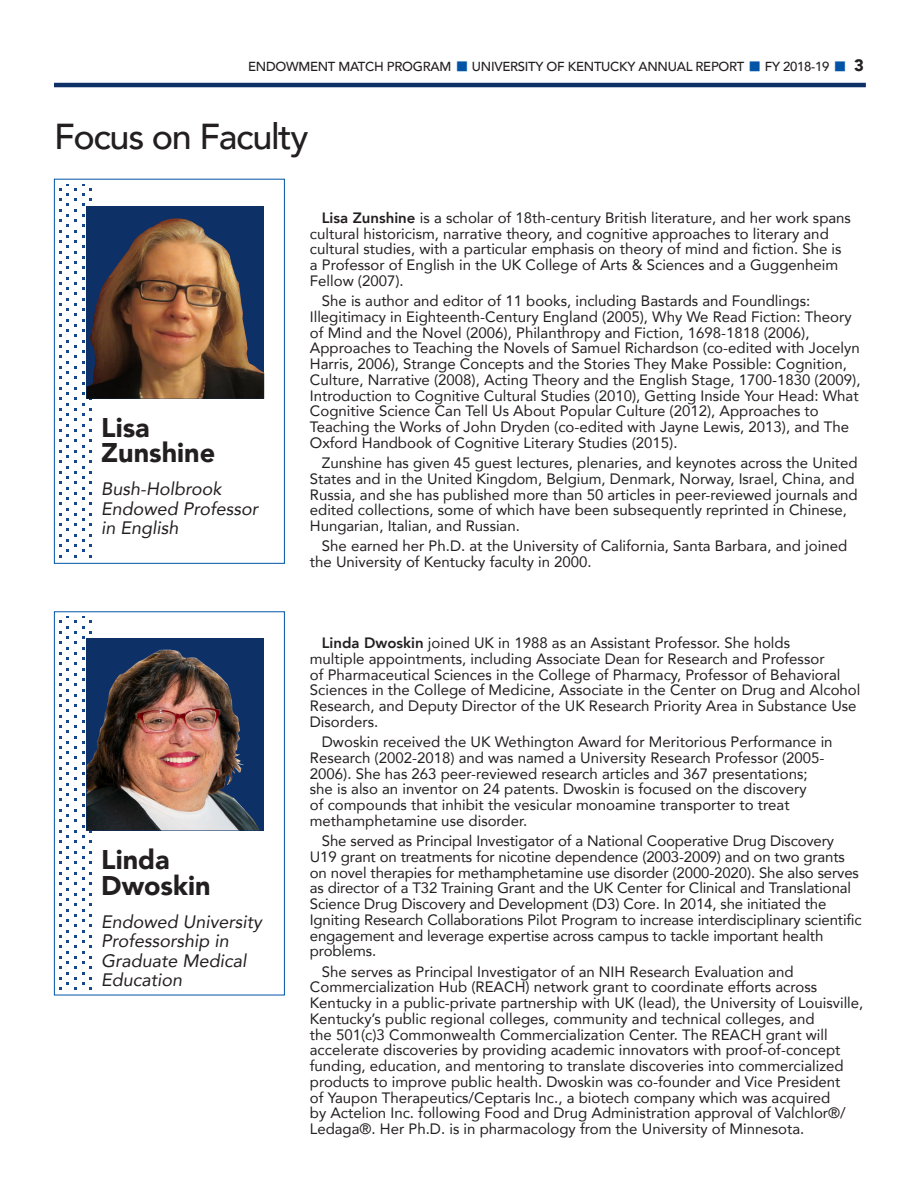
<style>
.page{position:relative;width:918px;height:1188px;background:#fff}
.page>*{position:absolute;margin:0;border:0;box-sizing:border-box;transform-origin:0 0}
.EMP_headline{font:500 36px "Avenir";letter-spacing:-.035em;color:#231f20}
.EMP_text{font:900 27px/25.5px "Avenir";color:#231f20}
.EMP_text-2{font:italic 18px/19.5px "Avenir";color:#231f20}
.EMP_text-3{font:15px/15.8px "Avenir";color:#231f20}
.t1{font:500 13.05px "Avenir";letter-spacing:-.02em;color:#231f20}
.s1{color:#0154a6}
.s2{font-weight:900;font-size:16.5px}
.s3{font-weight:800}
</style>
<div class="page">
<div style="left:54px;top:179px;width:231px;height:385px;border:1px solid #0154a6"></div>
<div style="left:87px;top:206px;width:177px;height:193px;background:#0d3166"></div>
<img style="left:87px;top:218px;width:177px;height:181px">
<div style="left:54px;top:611px;width:231px;height:384px;border:1px solid #0154a6"></div>
<div style="left:87px;top:638px;width:177px;height:192px;background:#0d3166"></div>
<img style="left:87px;top:650px;width:173px;height:180px">
<hr style="left:54px;top:83px;width:812px;height:4px;background:#0d3166">
<p class="t1" style="left:248px;top:55px;width:617px">ENDOWMENT MATCH PROGRAM <span class="s1">◼</span> UNIVERSITY OF KENTUCKY ANNUAL REPORT <span class="s1">◼</span> FY 2018-19 <span class="s1">◼</span> <span class="s2">3</span></p>
<p class="EMP_headline" style="left:54px;top:105px;width:256px">Focus on Faculty</p>
<p class="EMP_text" style="left:101px;top:414px;width:116px">Lisa<br>Zunshine</p>
<p class="EMP_text-2" style="left:101px;top:479px;width:159px">Bush-Holbrook<br>Endowed Professor in English</p>
<p class="EMP_text" style="left:101px;top:846px;width:111px">Linda<br>Dwoskin</p>
<p class="EMP_text-2" style="left:101px;top:912px;width:162px">Endowed University<br>Professorship in<br>Graduate Medical<br>Education</p>
<p class="EMP_text-3" style="left:310px;top:209px;width:543px;text-indent:12px"><span class="s3">Lisa Zunshine</span> is a scholar of 18th-century British literature, and her work spans cultural historicism, narrative theory, and cognitive approaches to literary and cultural studies, with a particular emphasis on theory of mind and fiction. She is a Professor of English in the UK College of Arts &amp; Sciences and a Guggenheim Fellow (2007).</p>
<p class="EMP_text-3" style="left:310px;top:292px;width:552px;text-indent:12px">She is author and editor of 11 books, including Bastards and Foundlings:<br>Illegitimacy in Eighteenth-Century England (2005), Why We Read Fiction: Theory of Mind and the Novel (2006), Philanthropy and Fiction, 1698-1818 (2006), Approaches to Teaching the Novels of Samuel Richardson (co-edited with Jocelyn Harris, 2006), Strange Concepts and the Stories They Make Possible: Cognition, Culture, Narrative (2008), Acting Theory and the English Stage, 1700-1830 (2009), Introduction to Cognitive Cultural Studies (2010), Getting Inside Your Head: What Cognitive Science Can Tell Us About Popular Culture (2012), Approaches to Teaching the Works of John Dryden (co-edited with Jayne Lewis, 2013), and The Oxford Handbook of Cognitive Literary Studies (2015).</p>
<p class="EMP_text-3" style="left:310px;top:454px;width:549px;text-indent:12px">Zunshine has given 45 guest lectures, plenaries, and keynotes across the United States and in the United Kingdom, Belgium, Denmark, Norway, Israel, China, and Russia, and she has published more than 50 articles in peer-reviewed journals and edited collections, some of which have been subsequently reprinted in Chinese, Hungarian, Italian, and Russian.</p>
<p class="EMP_text-3" style="left:310px;top:538px;width:539px;text-indent:12px">She earned her Ph.D. at the University of California, Santa Barbara, and joined the University of Kentucky faculty in 2000.</p>
<p class="EMP_text-3" style="left:310px;top:634px;width:552px;text-indent:12px"><span class="s3">Linda Dwoskin</span> joined UK in 1988 as an Assistant Professor. She holds<br>multiple appointments, including Associate Dean for Research and Professor<br>of Pharmaceutical Sciences in the College of Pharmacy, Professor of Behavioral Sciences in the College of Medicine, Associate in the Center on Drug and Alcohol Research, and Deputy Director of the UK Research Priority Area in Substance Use Disorders.</p>
<p class="EMP_text-3" style="left:310px;top:733px;width:524px;text-indent:12px">Dwoskin received the UK Wethington Award for Meritorious Performance in Research (2002-2018) and was named a University Research Professor (2005- 2006). She has 263 peer-reviewed research articles and 367 presentations; she is also an inventor on 24 patents. Dwoskin is focused on the discovery<br>of compounds that inhibit the vesicular monoamine transporter to treat methamphetamine use disorder.</p>
<p class="EMP_text-3" style="left:310px;top:832px;width:553px;text-indent:12px">She served as Principal Investigator of a National Cooperative Drug Discovery U19 grant on treatments for nicotine dependence (2003-2009) and on two grants on novel therapies for methamphetamine use disorder (2000-2020). She also serves as director of a T32 Training Grant and the UK Center for Clinical and Translational Science Drug Discovery and Development (D3) Core. In 2014, she initiated the Igniting Research Collaborations Pilot Program to increase interdisciplinary scientific engagement and leverage expertise across campus to tackle important health problems.</p>
<p class="EMP_text-3" style="left:310px;top:963px;width:555px;text-indent:12px">She serves as Principal Investigator of an NIH Research Evaluation and Commercialization Hub (REACH) network grant to coordinate efforts across Kentucky in a public-private partnership with UK (lead), the University of Louisville, Kentucky’s public regional colleges, community and technical colleges, and<br>the 501(c)3 Commonwealth Commercialization Center. The REACH grant will accelerate discoveries by providing academic innovators with proof-of-concept funding, education, and mentoring to translate discoveries into commercialized products to improve public health. Dwoskin was co-founder and Vice President<br>of Yaupon Therapeutics/Ceptaris Inc., a biotech company which was acquired<br>by Actelion Inc. following Food and Drug Administration approval of Valchlor®/ Ledaga®. Her Ph.D. is in pharmacology from the University of Minnesota.</p>
</div>
